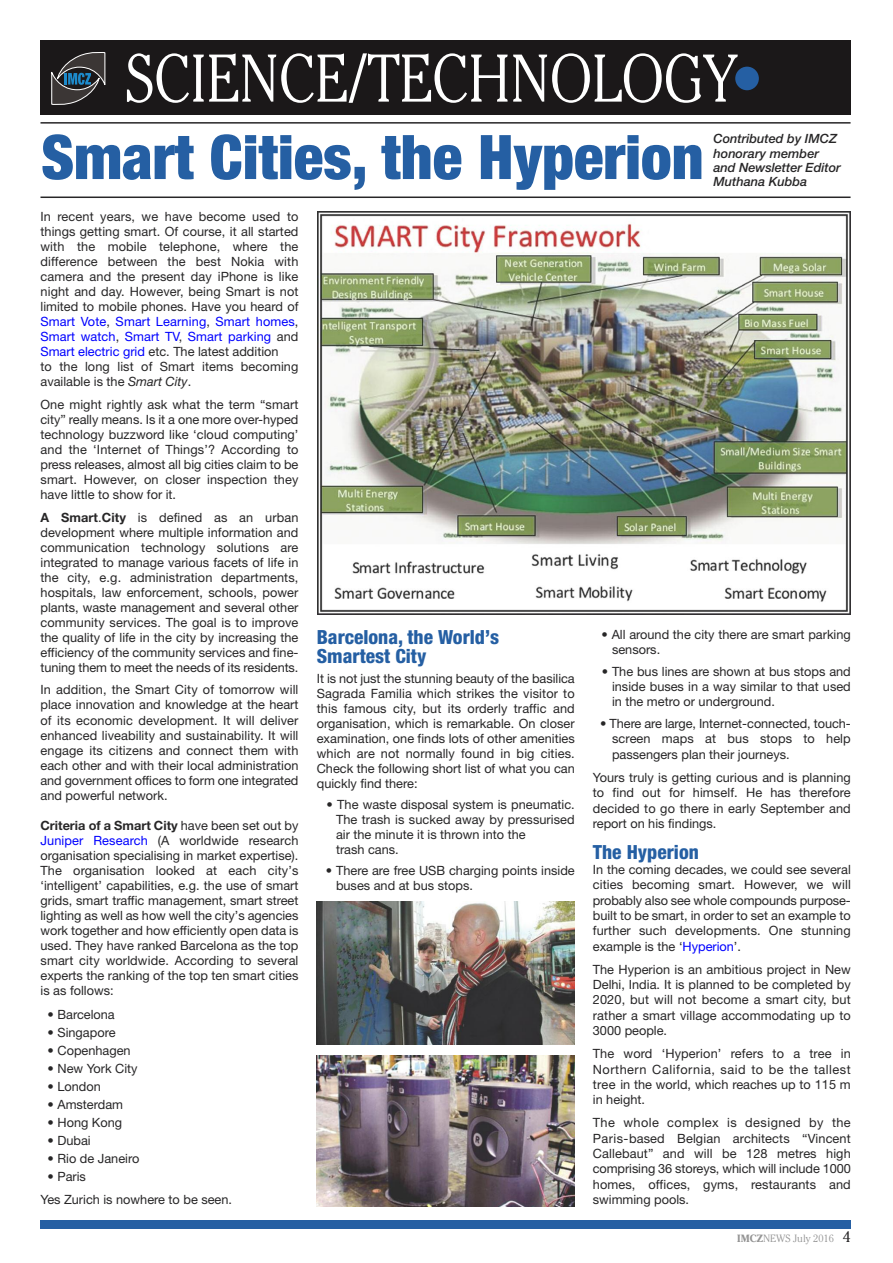
<style>
.page{position:relative;width:893px;height:1263px;background:#fff}
.page>*{position:absolute;margin:0;border:0;box-sizing:border-box;transform-origin:0 0}
.t1{font:300 66.9px "Cheltenham";color:#fff;scale:.87 1}
.t2{font:900 condensed 61.5px "Helvetica Neue";color:#255fa3}
.t3{font:800 condensed 19.5px/19.5px "Helvetica Neue";color:#255fa3}
.t4{font:12.75px/15px "Helvetica Neue";color:#272627;text-align:justify}
.t5{font:italic 500 12.75px/14.2px "Helvetica Neue";color:#272627}
.t6{font:300 10.5px "Cheltenham";color:#939393}
.s1{font-family:"Helvetica Neue";font-weight:900;font-stretch:condensed;font-size:66.3px;color:#255fa3}
.s2{color:#00f}
.s3{font-style:italic}
.s4{font-weight:700}
.s5{font-weight:400;font-size:15px;color:#272627}
</style>
<div class="page">
<div style="left:40px;top:41px;width:810px;height:74px;background:#1b1819"></div>
<svg style="left:51px;top:52px;width:54px;height:53px"></svg>
<hr style="left:40px;top:122px;width:810px;height:2px;background:#272627">
<div style="left:40px;top:1220px;width:810px;height:9px;background:#255fa3"></div>
<hr style="left:40px;top:197px;width:810px;height:1px;background:#272627">
<img style="left:317px;top:211px;width:533px;height:403px">
<img style="left:317px;top:901px;width:258px;height:144px">
<img style="left:317px;top:1056px;width:258px;height:150px">
<h1 class="t1" style="left:126px;top:52px;width:735px">SCIENCE/TECHNOLOGY<span class="s1">•</span></h1>
<h2 class="t2" style="left:41px;top:135px;width:664px">Smart Cities, the Hyperion</h2>
<p class="t5" style="left:713px;top:133px;width:129px">Contributed by IMCZ honorary member and Newsletter Editor<br>Muthana Kubba</p>
<p class="t4" style="left:40px;top:210px;width:259px;text-align:left">In recent years, we have become used to things getting smart. Of course, it all started with the mobile telephone, where the difference between the best Nokia with camera and the present day iPhone is like night and day. However, being Smart is not limited to mobile phones. Have you heard of <span class="s2">Smart Vote</span>, <span class="s2">Smart Learning</span>, <span class="s2">Smart homes</span>, <span class="s2">Smart watch</span>, <span class="s2">Smart TV</span>, <span class="s2">Smart parking</span> and <span class="s2">Smart electric grid</span> etc. The latest addition<br>to the long list of Smart items becoming available is the <span class="s3">Smart City</span>.</p>
<p class="t4" style="left:41px;top:398px;width:259px">One might rightly ask what the term “smart city” really means. Is it a one more over-hyped technology buzzword like ‘cloud computing’ and the ‘Internet of Things’? According to press releases, almost all big cities claim to be smart. However, on closer inspection they have little to show for it.</p>
<p class="t4" style="left:41px;top:511px;width:259px"><span class="s4">A Smart</span>.<span class="s4">City</span> is defined as an urban development where multiple information and communication technology solutions are integrated to manage various facets of life in the city, e.g. administration departments, hospitals, law enforcement, schools, power plants, waste management and several other community services. The goal is to improve the quality of life in the city by increasing the efficiency of the community services and fine&shy;tuning them to meet the needs of its residents.</p>
<p class="t4" style="left:41px;top:684px;width:259px">In addition, the Smart City of tomorrow will place innovation and knowledge at the heart of its economic development. It will deliver enhanced liveability and sustainability. It will engage its citizens and connect them with each other and with their local administration and government offices to form one integrated and powerful network.</p>
<p class="t4" style="left:40px;top:819px;width:259px"><span class="s4">Criteria of a Smart City</span> have been set out by <span class="s2">Juniper Research</span> (A worldwide research organisation specialising in market expertise).<br>The organisation looked at each city’s ‘intelligent’ capabilities, e.g. the use of smart grids, smart traffic management, smart street lighting as well as how well the city’s agencies work together and how efficiently open data is used. They have ranked Barcelona as the top smart city worldwide. According to several experts the ranking of the top ten smart cities is as follows:</p>
<p class="t4" style="left:48px;top:1008px;width:69px">• Barcelona</p>
<p class="t4" style="left:48px;top:1026px;width:69px">• Singapore</p>
<p class="t4" style="left:48px;top:1044px;width:85px">• Copenhagen</p>
<p class="t4" style="left:48px;top:1062px;width:92px">• New York City</p>
<p class="t4" style="left:48px;top:1080px;width:55px">• London</p>
<p class="t4" style="left:48px;top:1098px;width:77px">• Amsterdam</p>
<p class="t4" style="left:48px;top:1116px;width:76px">• Hong Kong</p>
<p class="t4" style="left:48px;top:1134px;width:45px">• Dubai</p>
<p class="t4" style="left:48px;top:1153px;width:93px">• Rio de Janeiro</p>
<p class="t4" style="left:41px;top:1167px;width:193px;line-height:22.5px;text-indent:7px">• Paris<br>Yes Zurich is nowhere to be seen.</p>
<p class="t4" style="left:612px;top:628px;width:240px;text-indent:-10px">• All around the city there are smart parking sensors.</p>
<p class="t4" style="left:612px;top:665px;width:240px;text-indent:-10px">• The bus lines are shown at bus stops and inside buses in a way similar to that used in the metro or underground.</p>
<p class="t4" style="left:612px;top:717px;width:240px;text-indent:-12px">• There are large, Internet-connected, touch&shy;screen maps at bus stops to help passengers plan their journeys.</p>
<p class="t4" style="left:593px;top:771px;width:259px">Yours truly is getting curious and is planning to find out for himself. He has therefore decided to go there in early September and report on his findings.</p>
<h3 class="t3" style="left:593px;top:843px;width:108px">The Hyperion</h3>
<p class="t4" style="left:593px;top:863px;width:259px">In the coming decades, we could see several cities becoming smart. However, we will probably also see whole compounds purpose&shy;built to be smart, in order to set an example to further such developments. One stunning example is the ‘<span class="s2">Hyperion</span>’.</p>
<p class="t4" style="left:593px;top:963px;width:259px">The Hyperion is an ambitious project in New Delhi, India. It is planned to be completed by 2020, but will not become a smart city, but rather a smart village accommodating up to 3000 people.</p>
<p class="t4" style="left:593px;top:1047px;width:259px">The word ‘Hyperion’ refers to a tree in Northern California, said to be the tallest tree in the world, which reaches up to 115 m in height.</p>
<p class="t4" style="left:593px;top:1116px;width:259px">The whole complex is designed by the Paris-based Belgian architects “Vincent Callebaut” and will be 128 metres high comprising 36 storeys, which will include 1000 homes, offices, gyms, restaurants and swimming pools.</p>
<h3 class="t3" style="left:317px;top:628px;width:184px">Barcelona, the World’s<br>Smartest City</h3>
<p class="t4" style="left:317px;top:672px;width:259px">It is not just the stunning beauty of the basilica Sagrada Familia which strikes the visitor to this famous city, but its orderly traffic and organisation, which is remarkable. On closer examination, one finds lots of other amenities which are not normally found in big cities.<br>Check the following short list of what you can quickly find there:</p>
<p class="t4" style="left:336px;top:798px;width:240px;text-align:left;text-indent:-9px">• The waste disposal system is pneumatic.<br>The trash is sucked away by pressurised air the minute it is thrown into the<br>trash cans.</p>
<p class="t4" style="left:336px;top:864px;width:240px;text-indent:-10px">• There are free USB charging points inside buses and at bus stops.</p>
<p class="t6" style="left:737px;top:1234px;width:115px"><span class="s4">IMCZ</span>NEWS July 2016 <span class="s5">4</span></p>
</div>
